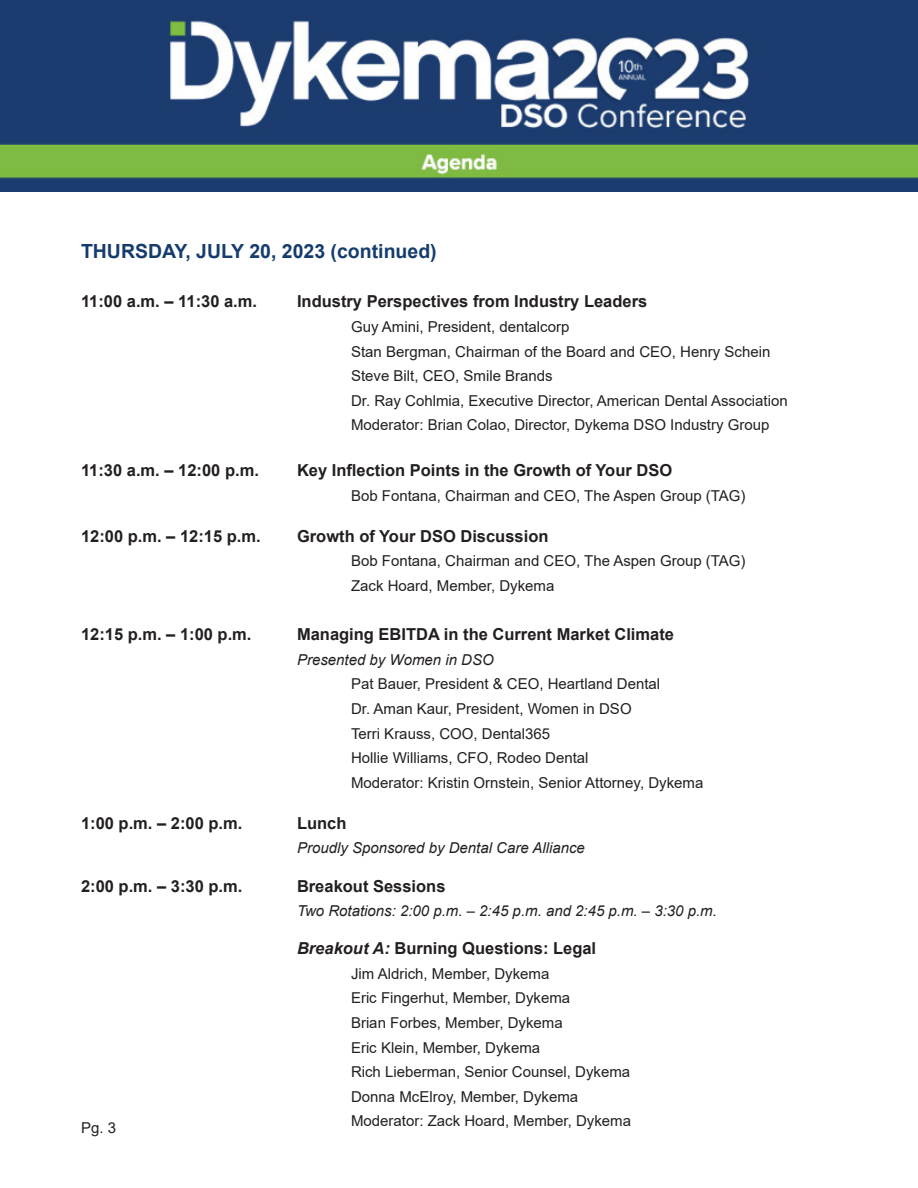
<style>
.page{position:relative;width:918px;height:1188px;background:#fff}
.page>*{position:absolute;margin:0;border:0;box-sizing:border-box;transform-origin:0 0}
.Topics_and_Times{font:700 19.5px "Arial";color:#163c6d}
.Topics_and_Times-2{font:700 16.5px "Arial";color:#231f20}
.Titles{font:700 16.5px "Arial";color:#231f20}
.Panel_Descriptions{font:15px "Arial";color:#231f20}
.Sponsors{font:15px/24.6px "Arial";color:#231f20}
.Sponsors-2{font:italic 15px "Arial";color:#231f20}
.Titles-2{font:15px "Arial";color:#231f20}
.s1{font-style:italic}
</style>
<div class="page">
<img style="left:0;top:0;width:918px;height:191px">
<p class="Topics_and_Times" style="left:81px;top:238px;width:357px">THURSDAY, JULY 20, 2023 (continued)</p>
<p class="Topics_and_Times-2" style="left:81px;top:290px;width:178px">11:00 a.m. – 11:30 a.m.</p>
<p class="Topics_and_Times-2" style="left:297px;top:290px;width:352px">Industry Perspectives from Industry Leaders</p>
<p class="Panel_Descriptions" style="left:351px;top:316px;width:220px">Guy Amini, President, dentalcorp</p>
<p class="Panel_Descriptions" style="left:351px;top:341px;width:421px">Stan Bergman, Chairman of the Board and CEO, Henry Schein</p>
<p class="Panel_Descriptions" style="left:351px;top:366px;width:203px">Steve Bilt, CEO, Smile Brands</p>
<p class="Panel_Descriptions" style="left:351px;top:390px;width:438px">Dr. Ray Cohlmia, Executive Director, American Dental Association</p>
<p class="Panel_Descriptions" style="left:351px;top:415px;width:420px">Moderator: Brian Colao, Director, Dykema DSO Industry Group</p>
<p class="Titles" style="left:81px;top:459px;width:179px">11:30 a.m. – 12:00 p.m.</p>
<p class="Titles" style="left:297px;top:459px;width:377px">Key Inflection Points in the Growth of Your DSO</p>
<p class="Titles-2" style="left:351px;top:485px;width:396px">Bob Fontana, Chairman and CEO, The Aspen Group (TAG)</p>
<p class="Topics_and_Times-2" style="left:81px;top:524px;width:181px">12:00 p.m. – 12:15 p.m.</p>
<p class="Topics_and_Times-2" style="left:297px;top:524px;width:253px">Growth of Your DSO Discussion</p>
<p class="Panel_Descriptions" style="left:351px;top:551px;width:396px">Bob Fontana, Chairman and CEO, The Aspen Group (TAG)</p>
<p class="Panel_Descriptions" style="left:351px;top:575px;width:205px">Zack Hoard, Member, Dykema</p>
<p class="Topics_and_Times-2" style="left:81px;top:623px;width:172px">12:15 p.m. – 1:00 p.m.</p>
<p class="Topics_and_Times-2" style="left:297px;top:623px;width:379px">Managing EBITDA in the Current Market Climate</p>
<p class="Sponsors" style="left:351px;top:647px;width:354px;text-indent:-54px"><span class="s1">Presented by Women in DSO<br></span>Pat Bauer, President &amp; CEO, Heartland Dental<br>Dr. Aman Kaur, President, Women in DSO<br>Terri Krauss, COO, Dental365<br>Hollie Williams, CFO, Rodeo Dental<br>Moderator: Kristin Ornstein, Senior Attorney, Dykema</p>
<p class="Topics_and_Times-2" style="left:81px;top:811px;width:163px">1:00 p.m. – 2:00 p.m.</p>
<p class="Topics_and_Times-2" style="left:297px;top:811px;width:51px">Lunch</p>
<p class="Sponsors-2" style="left:297px;top:839px;width:289px">Proudly Sponsored by Dental Care Alliance</p>
<p class="Topics_and_Times-2" style="left:81px;top:874px;width:163px">2:00 p.m. – 3:30 p.m.</p>
<p class="Topics_and_Times-2" style="left:297px;top:874px;width:150px">Breakout Sessions</p>
<p class="Sponsors-2" style="left:297px;top:901px;width:421px">Two Rotations: 2:00 p.m. – 2:45 p.m. and 2:45 p.m. – 3:30 p.m.</p>
<p class="Topics_and_Times-2" style="left:297px;top:937px;width:301px"><span class="s1">Breakout A:</span> Burning Questions: Legal</p>
<p class="Panel_Descriptions" style="left:351px;top:963px;width:200px">Jim Aldrich, Member, Dykema</p>
<p class="Panel_Descriptions" style="left:351px;top:988px;width:221px">Eric Fingerhut, Member, Dykema</p>
<p class="Panel_Descriptions" style="left:351px;top:1012px;width:213px">Brian Forbes, Member, Dykema</p>
<p class="Panel_Descriptions" style="left:351px;top:1037px;width:191px">Eric Klein, Member, Dykema</p>
<p class="Panel_Descriptions" style="left:351px;top:1062px;width:281px">Rich Lieberman, Senior Counsel, Dykema</p>
<p class="Panel_Descriptions" style="left:351px;top:1086px;width:229px">Donna McElroy, Member, Dykema</p>
<p class="Panel_Descriptions" style="left:351px;top:1111px;width:282px">Moderator: Zack Hoard, Member, Dykema</p>
<p class="Sponsors" style="left:81px;top:1115px;width:37px">Pg. 3</p>
</div>
